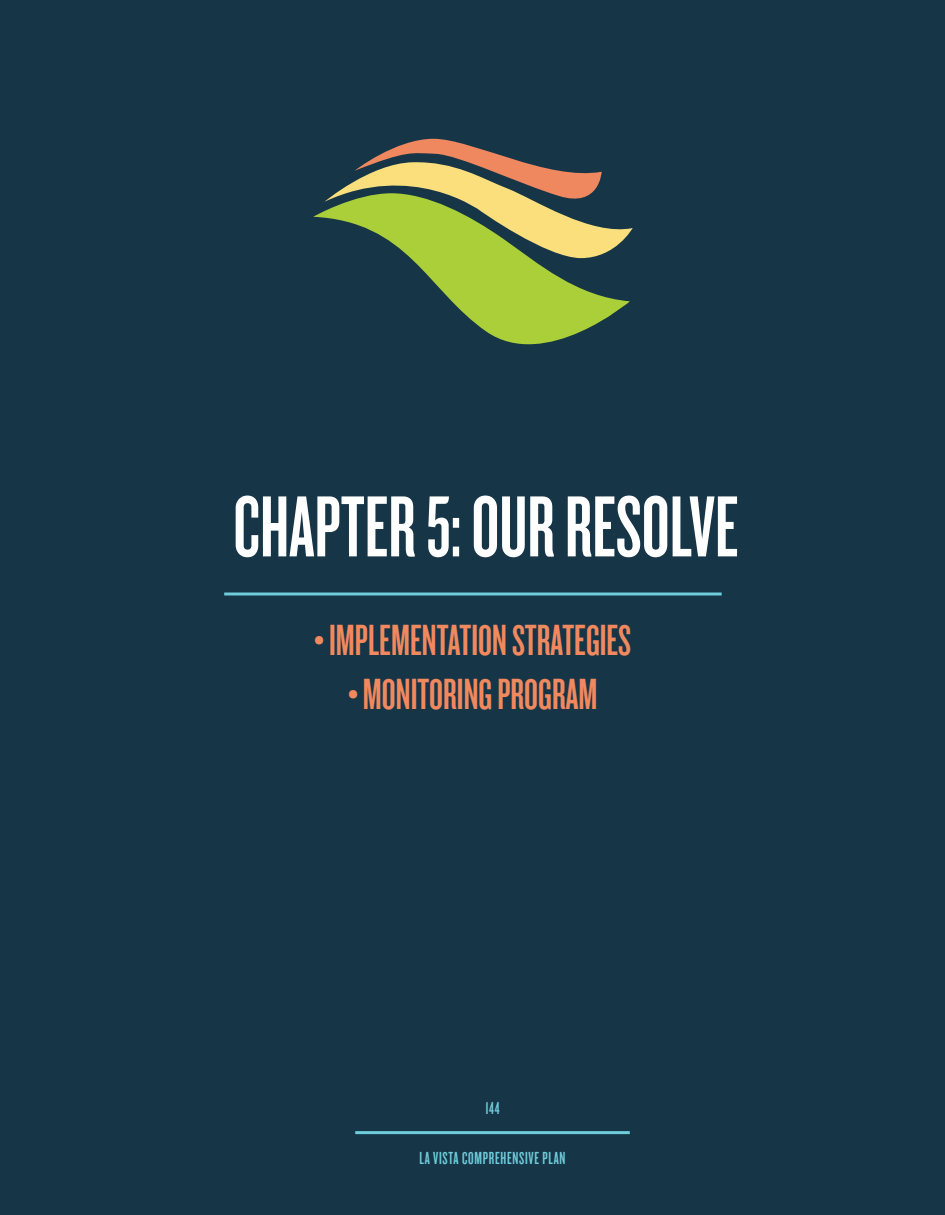
<style>
.page{position:relative;width:945px;height:1215px;background:#163547}
.page>*{position:absolute;margin:0;border:0;box-sizing:border-box;transform-origin:0 0}
.t1{font:90px "Knockout HTF47 Bantamweight";color:#fff}
.t2{font:45px "Knockout HTF47 Bantamweight";color:#f2885e}
.t3{font:18px "Knockout HTF47 Bantamweight";letter-spacing:.04em;color:#6fccdb}
</style>
<div class="page">
<hr style="left:355px;top:1131px;width:275px;height:3px;background:#6fccdb">
<svg style="left:313px;top:211px;width:317px;height:134px"></svg>
<svg style="left:324px;top:139px;width:309px;height:119px"></svg>
<svg style="left:224px;top:592px;width:498px;height:4px"></svg>
<p class="t1" style="left:233px;top:482px;width:507px">CHAPTER 5: OUR RESOLVE</p>
<p class="t2" style="left:315px;top:618px;width:318px">• IMPLEMENTATION STRATEGIES</p>
<p class="t2" style="left:348px;top:672px;width:250px">• MONITORING PROGRAM</p>
<p class="t3" style="left:485px;top:1100px;width:16px">144</p>
<p class="t3" style="left:420px;top:1150px;width:147px">LA VISTA COMPREHENSIVE PLAN</p>
</div>
